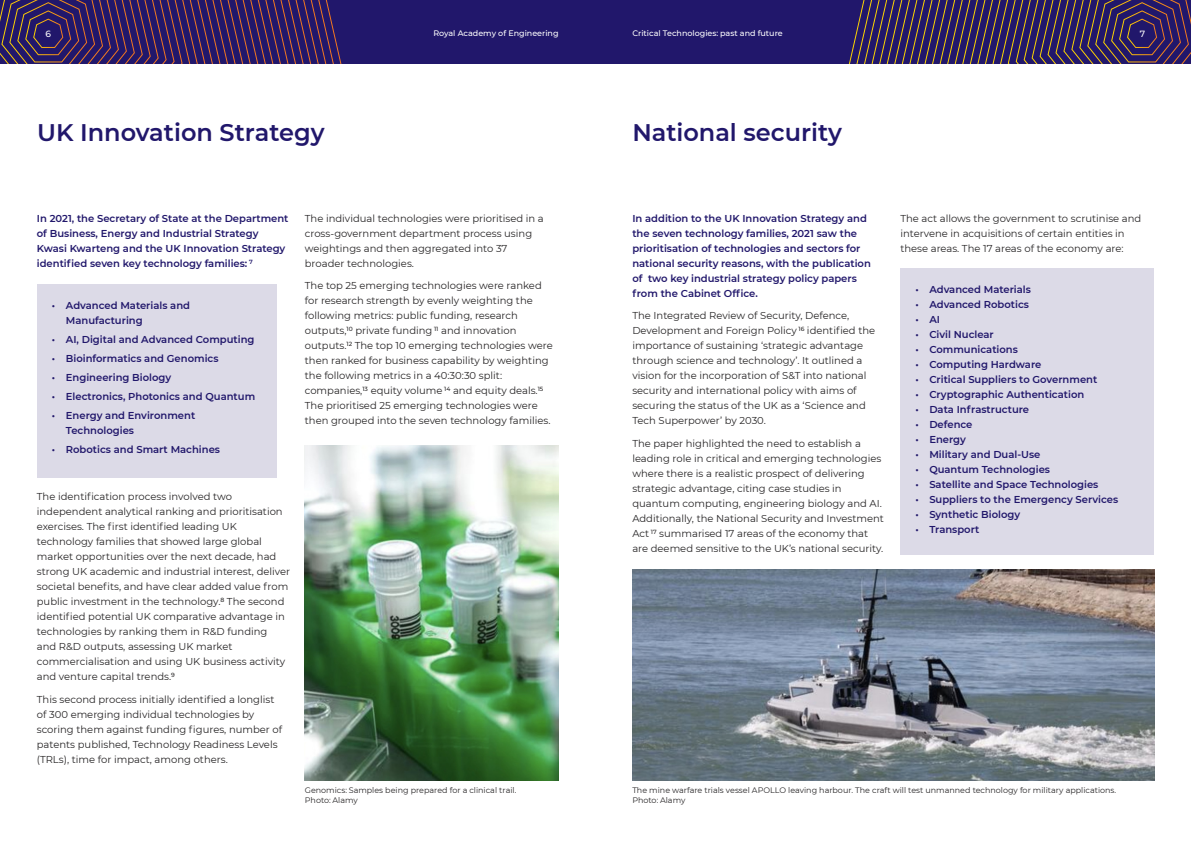
<style>
.page{position:relative;width:1191px;height:842px;background:#fff}
.page>*{position:absolute;margin:0;border:0;box-sizing:border-box;transform-origin:0 0}
.t1{font:600 24px "Montserrat";color:#21176b}
.t2{font:10px/15px "Montserrat";color:#272526}
.t3{font:600 10px/15px "Montserrat";color:#21176b}
.t4{font:500 9px "Montserrat";color:#fff}
.t5{font:8px/10px "Montserrat";color:#272526}
.t6{font:500 8px "Montserrat";color:#fff}
</style>
<div class="page">
<div style="left:0;top:0;width:603px;height:63px;background:#21176b"></div>
<svg style="left:0;top:0;width:342px;height:63px"></svg>
<div style="left:595px;top:0;width:596px;height:63px;background:#21176b"></div>
<svg style="left:849px;top:0;width:342px;height:63px"></svg>
<div style="left:37px;top:284px;width:239px;height:193px;background:#dcdae7"></div>
<img style="left:305px;top:445px;width:253px;height:335px">
<div style="left:900px;top:268px;width:254px;height:287px;background:#dcdae7"></div>
<img style="left:632px;top:569px;width:522px;height:211px">
<p class="t4" style="left:46px;top:28px;width:7px">6</p>
<p class="t6" style="left:433px;top:29px;width:127px">Royal Academy of Engineering</p>
<p class="t6" style="left:632px;top:29px;width:152px">Critical Technologies: past and future</p>
<p class="t4" style="left:1140px;top:28px;width:7px">7</p>
<h3 class="t1" style="left:37px;top:118px;width:289px">UK Innovation Strategy</h3>
<p class="t3" style="left:37px;top:211px;width:253px">In 2021, the Secretary of State at the Department of Business, Energy and Industrial Strategy Kwasi Kwarteng and the UK Innovation Strategy identified seven key technology families: <sup>7</sup></p>
<p class="t3" style="left:66px;top:298px;width:126px;text-indent:-14px">• Advanced Materials and<br>Manufacturing</p>
<p class="t3" style="left:52px;top:332px;width:204px">• AI, Digital and Advanced Computing</p>
<p class="t3" style="left:52px;top:351px;width:168px">• Bioinformatics and Genomics</p>
<p class="t3" style="left:52px;top:370px;width:121px">• Engineering Biology</p>
<p class="t3" style="left:52px;top:389px;width:205px">• Electronics, Photonics and Quantum</p>
<p class="t3" style="left:66px;top:408px;width:131px;text-indent:-14px">• Energy and Environment<br>Technologies</p>
<p class="t3" style="left:52px;top:442px;width:170px">• Robotics and Smart Machines</p>
<p class="t2" style="left:37px;top:489px;width:255px">The identification process involved two independent analytical ranking and prioritisation exercises. The first identified leading UK technology families that showed large global market opportunities over the next decade, had strong UK academic and industrial interest, deliver societal benefits, and have clear added value from public investment in the technology.<sup>8</sup> The second identified potential UK comparative advantage in technologies by ranking them in R&amp;D funding<br>and R&amp;D outputs, assessing UK market commercialisation and using UK business activity and venture capital trends.<sup>9</sup></p>
<p class="t2" style="left:37px;top:692px;width:247px">This second process initially identified a longlist of 300 emerging individual technologies by scoring them against funding figures, number of patents published, Technology Readiness Levels (TRLs), time for impact, among others.</p>
<p class="t2" style="left:305px;top:211px;width:240px">The individual technologies were prioritised in a cross-government department process using weightings and then aggregated into 37 broader technologies.</p>
<p class="t2" style="left:305px;top:278px;width:249px">The top 25 emerging technologies were ranked for research strength by evenly weighting the following metrics: public funding, research outputs,<sup>10</sup> private funding <sup>11</sup> and innovation outputs.<sup>12</sup> The top 10 emerging technologies were then ranked for business capability by weighting the following metrics in a 40:30:30 split: companies,<sup>13</sup> equity volume <sup>14</sup> and equity deals.<sup>15<br></sup>The prioritised 25 emerging technologies were then grouped into the seven technology families.</p>
<p class="t5" style="left:305px;top:785px;width:213px">Genomics: Samples being prepared for a clinical trail.<br>Photo: Alamy</p>
<h3 class="t1" style="left:632px;top:118px;width:211px">National security</h3>
<p class="t3" style="left:632px;top:211px;width:240px">In addition to the UK Innovation Strategy and the seven technology families, 2021 saw the prioritisation of technologies and sectors for national security reasons, with the publication of two key industrial strategy policy papers from the Cabinet Office.</p>
<p class="t2" style="left:632px;top:308px;width:244px">The Integrated Review of Security, Defence, Development and Foreign Policy <sup>16</sup> identified the importance of sustaining ‘strategic advantage through science and technology’. It outlined a vision for the incorporation of S&amp;T into national security and international policy with aims of securing the status of the UK as a ‘Science and Tech Superpower’ by 2030.</p>
<p class="t2" style="left:632px;top:436px;width:253px">The paper highlighted the need to establish a leading role in critical and emerging technologies where there is a realistic prospect of delivering strategic advantage, citing case studies in quantum computing, engineering biology and AI.<br>Additionally, the National Security and Investment Act <sup>17</sup> summarised 17 areas of the economy that are deemed sensitive to the UK’s national security.</p>
<p class="t2" style="left:900px;top:211px;width:242px">The act allows the government to scrutinise and intervene in acquisitions of certain entities in these areas. The 17 areas of the economy are:</p>
<p class="t3" style="left:915px;top:282px;width:117px">• Advanced Materials</p>
<p class="t3" style="left:915px;top:297px;width:115px">• Advanced Robotics</p>
<p class="t3" style="left:915px;top:312px;width:26px">• AI</p>
<p class="t3" style="left:915px;top:327px;width:80px">• Civil Nuclear</p>
<p class="t3" style="left:915px;top:342px;width:104px">• Communications</p>
<p class="t3" style="left:915px;top:357px;width:127px">• Computing Hardware</p>
<p class="t3" style="left:915px;top:372px;width:183px">• Critical Suppliers to Government</p>
<p class="t3" style="left:915px;top:387px;width:170px">• Cryptographic Authentication</p>
<p class="t3" style="left:915px;top:402px;width:115px">• Data Infrastructure</p>
<p class="t3" style="left:915px;top:417px;width:59px">• Defence</p>
<p class="t3" style="left:915px;top:432px;width:52px">• Energy</p>
<p class="t3" style="left:915px;top:447px;width:127px">• Military and Dual-Use</p>
<p class="t3" style="left:915px;top:462px;width:136px">• Quantum Technologies</p>
<p class="t3" style="left:915px;top:477px;width:185px">• Satellite and Space Technologies</p>
<p class="t3" style="left:915px;top:492px;width:204px">• Suppliers to the Emergency Services</p>
<p class="t3" style="left:915px;top:507px;width:106px">• Synthetic Biology</p>
<p class="t3" style="left:915px;top:522px;width:65px">• Transport</p>
<p class="t5" style="left:632px;top:785px;width:485px">The mine warfare trials vessel APOLLO leaving harbour. The craft will test unmanned technology for military applications.<br>Photo: Alamy</p>
</div>
